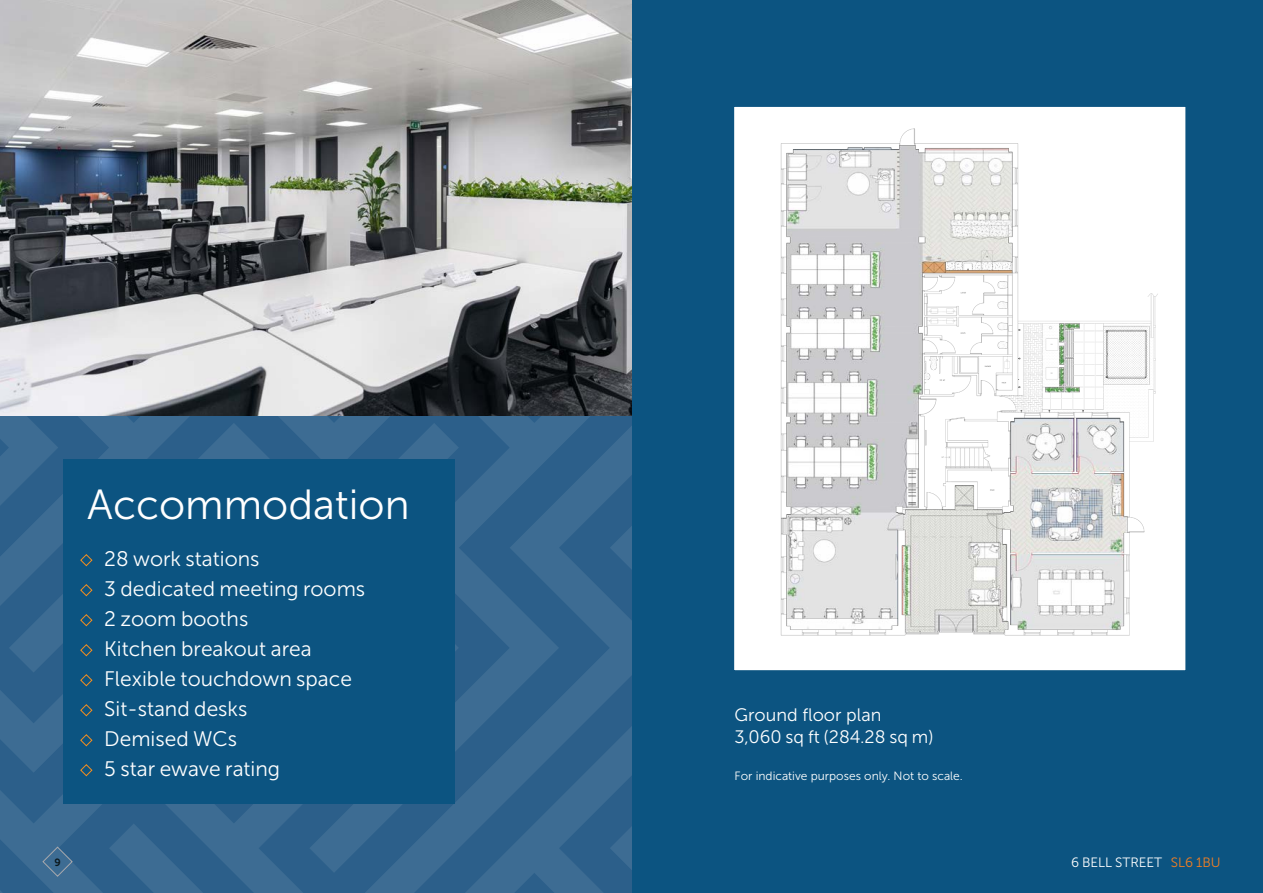
<style>
.page{position:relative;width:1263px;height:893px;background:#fff}
.page>*{position:absolute;margin:0;border:0;box-sizing:border-box;transform-origin:0 0}
.t1{font:42px "Museo Sans 300";color:#fff}
.t2{font:21px "Museo Sans 300";color:#fff}
.t3{font:18px "Museo Sans 300";color:#fff}
.t4{font:13.5px "Museo Sans 300";color:#fff}
.t5{font:12px "Museo Sans 300";color:#fff}
.t6{font:10.5px "Museo Sans 700";color:#0b171c}
.s1{color:#f57f21}
</style>
<div class="page">
<svg style="left:0;top:415px;width:632px;height:478px;background:#34658e"></svg>
<svg style="left:0;top:823px;width:23px;height:70px;background:#32648d"></svg>
<svg style="left:109px;top:823px;width:115px;height:70px;background:#33648e"></svg>
<svg style="left:444px;top:723px;width:188px;height:170px;background:#34658e"></svg>
<svg style="left:42px;top:846px;width:31px;height:31px"></svg>
<div style="left:64px;top:460px;width:391px;height:344px;background:#0c5481"></div>
<img style="left:0;top:0;width:632px;height:415px">
<svg style="left:80px;top:734px;width:13px;height:13px"></svg>
<svg style="left:80px;top:704px;width:13px;height:13px"></svg>
<svg style="left:80px;top:674px;width:13px;height:13px"></svg>
<svg style="left:80px;top:644px;width:13px;height:13px"></svg>
<svg style="left:80px;top:614px;width:13px;height:13px"></svg>
<svg style="left:80px;top:584px;width:13px;height:13px"></svg>
<svg style="left:80px;top:554px;width:13px;height:13px"></svg>
<svg style="left:80px;top:764px;width:13px;height:13px"></svg>
<div style="left:632px;top:0;width:631px;height:893px;background:#0c5481"></div>
<div style="left:715px;top:87px;width:490px;height:603px;background:#fff;border:20px solid #0c5481"></div>
<img style="left:780px;top:128px;width:378px;height:508px">
<p class="t1" style="left:87px;top:482px;width:324px">Accommodation</p>
<p class="t2" style="left:104px;top:547px;width:157px">28 work stations</p>
<p class="t2" style="left:104px;top:577px;width:263px">3 dedicated meeting rooms</p>
<p class="t2" style="left:104px;top:607px;width:146px">2 zoom booths</p>
<p class="t2" style="left:104px;top:637px;width:209px">Kitchen breakout area</p>
<p class="t2" style="left:104px;top:667px;width:249px">Flexible touchdown space</p>
<p class="t2" style="left:104px;top:697px;width:145px">Sit-stand desks</p>
<p class="t2" style="left:104px;top:727px;width:135px">Demised WCs</p>
<p class="t2" style="left:104px;top:757px;width:177px">5 star ewave rating</p>
<p class="t5" style="left:735px;top:770px;width:230px">For indicative purposes only. Not to scale.</p>
<p class="t3" style="left:735px;top:705px;width:148px">Ground floor plan</p>
<p class="t3" style="left:735px;top:727px;width:200px">3,060 sq ft (284.28 sq m)</p>
<p class="t6" style="left:54px;top:856px;width:8px">9</p>
<p class="t4" style="left:1071px;top:855px;width:151px">6 BELL STREET <span class="s1">SL6 1BU</span></p>
</div>
